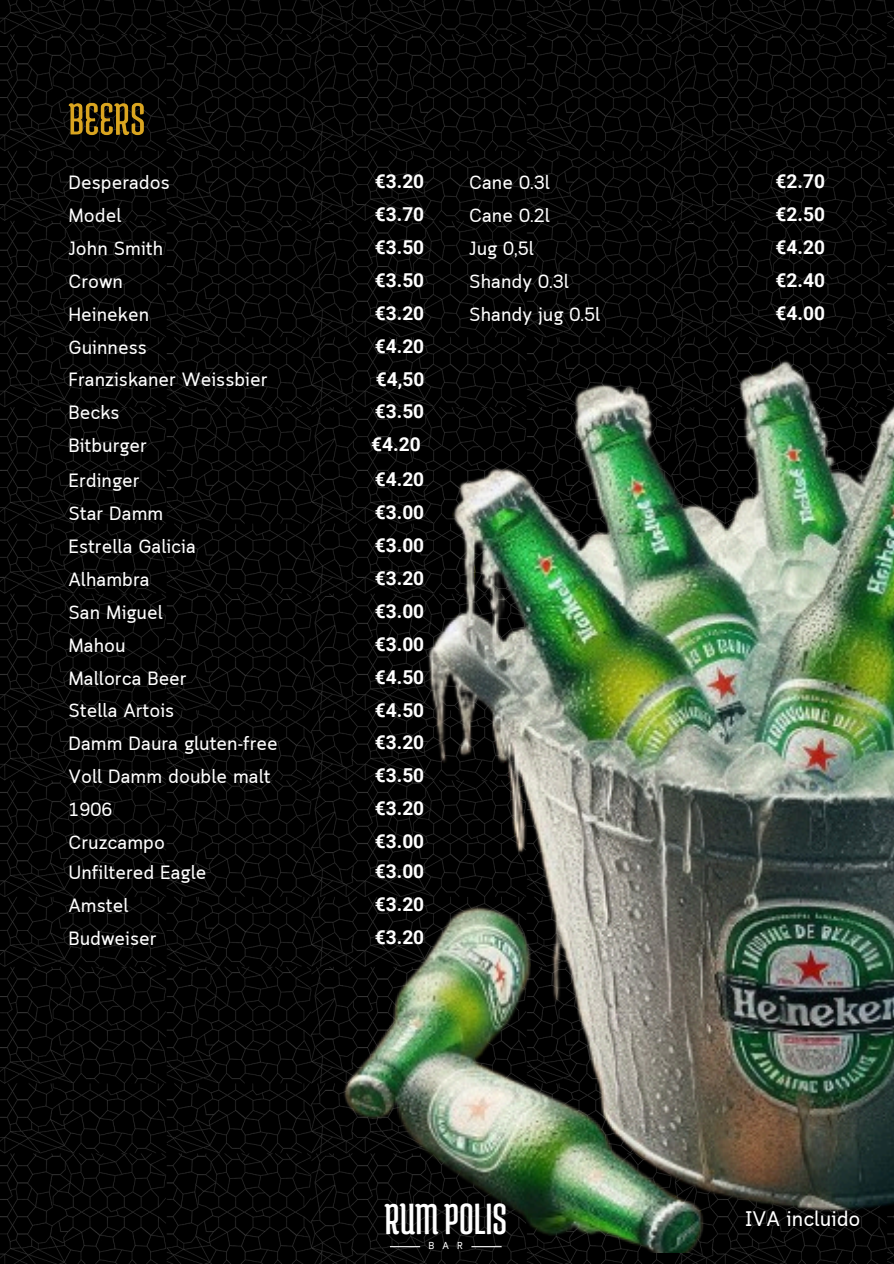
<style>
.page{position:relative;width:894px;height:1264px;background:#fff}
.page>*{position:absolute;margin:0;border:0;box-sizing:border-box;transform-origin:0 0}
.t1{font:46.5px "Medula One";color:#fff}
.t2{font:700 21px "Cloud Loop";color:#fff}
.t3{font:700 19.2px "Cloud Loop";color:#fff}
.t4{font:700 19.2px "Roboto";color:#fff}
.t5{font:700 10.05px "Cloud Loop";color:#fff}
</style>
<div class="page">
<img style="left:0;top:0;width:893px;height:1263px">
<img style="left:335px;top:304px;width:558px;height:948px">
<img style="left:55px;top:90px;width:103px;height:60px">
<h2 class="t3" style="left:68px;top:171px;width:103px">Desperados</h2>
<h2 class="t4" style="left:375px;top:170px;width:51px">€3.20</h2>
<h2 class="t3" style="left:68px;top:204px;width:54px">Model</h2>
<h2 class="t4" style="left:375px;top:203px;width:51px">€3.70</h2>
<h2 class="t3" style="left:68px;top:237px;width:96px">John Smith</h2>
<h2 class="t4" style="left:375px;top:236px;width:51px">€3.50</h2>
<h2 class="t3" style="left:68px;top:270px;width:56px">Crown</h2>
<h2 class="t4" style="left:375px;top:269px;width:51px">€3.50</h2>
<h2 class="t3" style="left:68px;top:303px;width:82px">Heineken</h2>
<h2 class="t4" style="left:375px;top:302px;width:51px">€3.20</h2>
<h2 class="t3" style="left:68px;top:336px;width:80px">Guinness</h2>
<h2 class="t4" style="left:375px;top:335px;width:51px">€4.20</h2>
<h2 class="t3" style="left:68px;top:369px;width:200px">Franziskaner Weissbier</h2>
<h2 class="t4" style="left:375px;top:368px;width:50px">€4,50</h2>
<h2 class="t3" style="left:68px;top:401px;width:53px">Becks</h2>
<h2 class="t4" style="left:375px;top:400px;width:51px">€3.50</h2>
<h2 class="t3" style="left:68px;top:434px;width:80px">Bitburger</h2>
<h2 class="t4" style="left:371px;top:433px;width:51px">€4.20</h2>
<h2 class="t3" style="left:68px;top:469px;width:72px">Erdinger</h2>
<h2 class="t4" style="left:375px;top:468px;width:51px">€4.20</h2>
<h2 class="t3" style="left:68px;top:502px;width:96px">Star Damm</h2>
<h2 class="t4" style="left:375px;top:501px;width:51px">€3.00</h2>
<h2 class="t3" style="left:68px;top:535px;width:129px">Estrella Galicia</h2>
<h2 class="t4" style="left:375px;top:534px;width:51px">€3.00</h2>
<h2 class="t3" style="left:68px;top:568px;width:83px">Alhambra</h2>
<h2 class="t4" style="left:375px;top:567px;width:51px">€3.20</h2>
<h2 class="t3" style="left:68px;top:601px;width:96px">San Miguel</h2>
<h2 class="t4" style="left:375px;top:600px;width:51px">€3.00</h2>
<h2 class="t3" style="left:68px;top:634px;width:59px">Mahou</h2>
<h2 class="t4" style="left:375px;top:633px;width:51px">€3.00</h2>
<h2 class="t3" style="left:68px;top:667px;width:120px">Mallorca Beer</h2>
<h2 class="t4" style="left:375px;top:665px;width:51px">€4.50</h2>
<h2 class="t3" style="left:68px;top:699px;width:107px">Stella Artois</h2>
<h2 class="t4" style="left:375px;top:698px;width:51px">€4.50</h2>
<h2 class="t3" style="left:68px;top:732px;width:211px">Damm Daura gluten-free</h2>
<h2 class="t4" style="left:375px;top:731px;width:51px">€3.20</h2>
<h2 class="t3" style="left:68px;top:765px;width:204px">Voll Damm double malt</h2>
<h2 class="t4" style="left:375px;top:764px;width:51px">€3.50</h2>
<h2 class="t3" style="left:68px;top:798px;width:45px">1906</h2>
<h2 class="t4" style="left:375px;top:797px;width:51px">€3.20</h2>
<h2 class="t3" style="left:68px;top:831px;width:98px">Cruzcampo</h2>
<h2 class="t4" style="left:375px;top:830px;width:51px">€3.00</h2>
<h2 class="t3" style="left:68px;top:861px;width:139px">Unfiltered Eagle</h2>
<h2 class="t4" style="left:375px;top:860px;width:51px">€3.00</h2>
<h2 class="t3" style="left:68px;top:894px;width:61px">Amstel</h2>
<h2 class="t4" style="left:375px;top:893px;width:51px">€3.20</h2>
<h2 class="t3" style="left:68px;top:927px;width:90px">Budweiser</h2>
<h2 class="t4" style="left:375px;top:926px;width:51px">€3.20</h2>
<h2 class="t3" style="left:469px;top:171px;width:82px">Cane 0.3l</h2>
<h2 class="t4" style="left:775px;top:170px;width:51px">€2.70</h2>
<h2 class="t3" style="left:469px;top:204px;width:82px">Cane 0.2l</h2>
<h2 class="t4" style="left:775px;top:203px;width:51px">€2.50</h2>
<h2 class="t3" style="left:469px;top:237px;width:66px">Jug 0,5l</h2>
<h2 class="t4" style="left:775px;top:236px;width:51px">€4.20</h2>
<p class="t3" style="left:469px;top:270px;width:101px">Shandy 0.3l</p>
<h2 class="t4" style="left:775px;top:269px;width:51px">€2.40</h2>
<h1 class="t3" style="left:469px;top:303px;width:132px">Shandy jug 0.5l</h1>
<p class="t4" style="left:775px;top:302px;width:51px">€4.00</p>
<h2 class="t1" style="left:384px;top:1194px;width:124px">RUMPOLIS</h2>
<h2 class="t5" style="left:428px;top:1239px;width:36px">BAR</h2>
<h2 class="t2" style="left:745px;top:1206px;width:117px">IVA incluido</h2>
</div>
